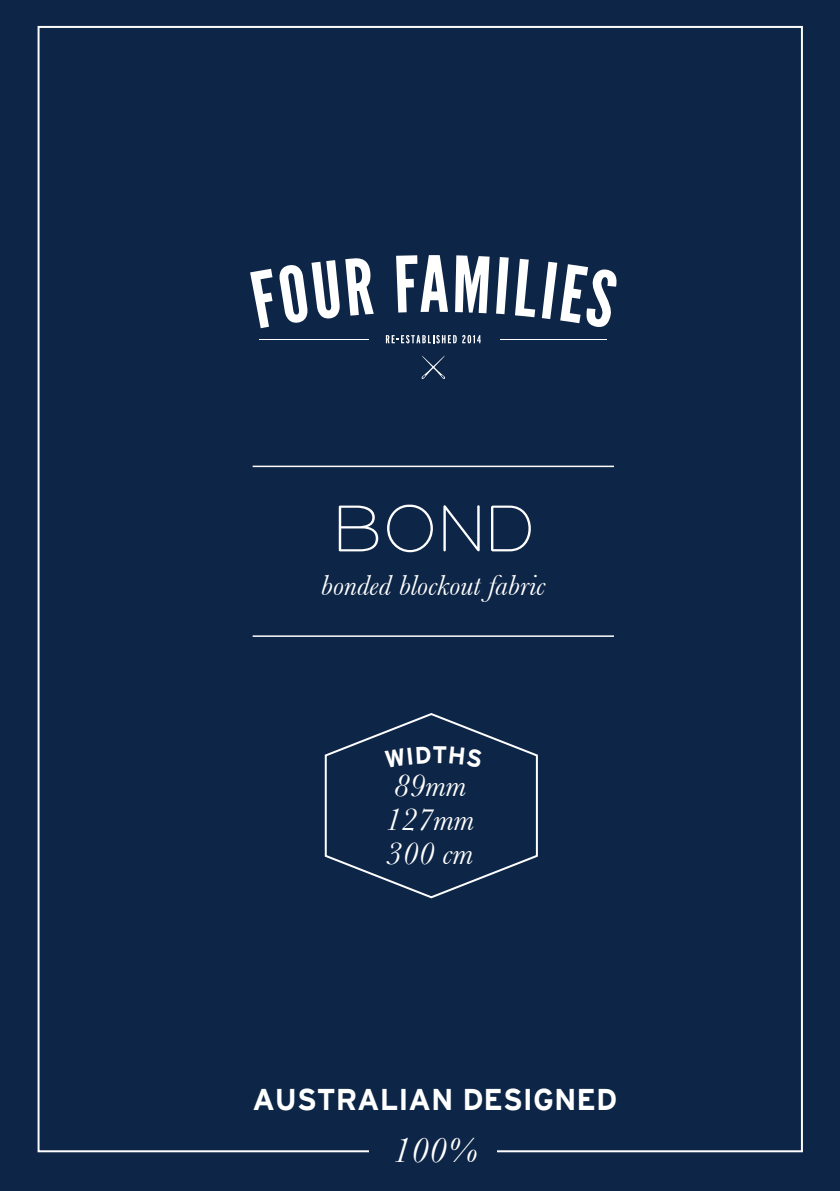
<style>
.page{position:relative;width:840px;height:1191px;background:#fff}
.page>*{position:absolute;margin:0;border:0;box-sizing:border-box;transform-origin:0 0}
.t1{font:300 72px "Hero";color:#fff}
.t2{font:italic 36px "Baskerville";color:#fff}
.t3{font:italic 32px "Baskerville";color:#fff}
.t4{font:italic 30px "Baskerville";color:#fff}
.t5{font:700 30px "Interstate";color:#fff}
</style>
<div class="page">
<div style="left:0;top:0;width:839px;height:1191px;background:#0d2546"></div>
<svg style="left:250px;top:258px;width:123px;height:70px"></svg>
<svg style="left:396px;top:255px;width:52px;height:57px"></svg>
<svg style="left:455px;top:255px;width:34px;height:58px"></svg>
<svg style="left:496px;top:257px;width:12px;height:57px"></svg>
<svg style="left:515px;top:259px;width:20px;height:58px"></svg>
<svg style="left:541px;top:262px;width:75px;height:65px"></svg>
<svg style="left:421px;top:355px;width:24px;height:24px"></svg>
<hr style="left:260px;top:339px;width:109px;height:1px;background:#fff">
<hr style="left:500px;top:339px;width:106px;height:1px;background:#fff">
<svg style="left:385px;top:335px;width:71px;height:8px"></svg>
<svg style="left:462px;top:335px;width:18px;height:8px"></svg>
<hr style="left:252px;top:465px;width:361px;height:2px;background:#fff">
<hr style="left:252px;top:635px;width:361px;height:2px;background:#fff">
<svg style="left:324px;top:713px;width:214px;height:186px"></svg>
<svg style="left:384px;top:746px;width:98px;height:21px"></svg>
<p class="t1" style="left:332px;top:492px;width:204px">BOND</p>
<p class="t4" style="left:320px;top:568px;width:226px">bonded blockout fabric</p>
<p class="t3" style="left:393px;top:767px;width:74px">89mm</p>
<p class="t3" style="left:385px;top:801px;width:90px">127mm</p>
<p class="t3" style="left:386px;top:835px;width:88px">300 cm</p>
<p class="t5" style="left:252px;top:1083px;width:366px">AUSTRALIAN DESIGNED</p>
<p class="t2" style="left:392px;top:1129px;width:87px">100%</p>
</div>
